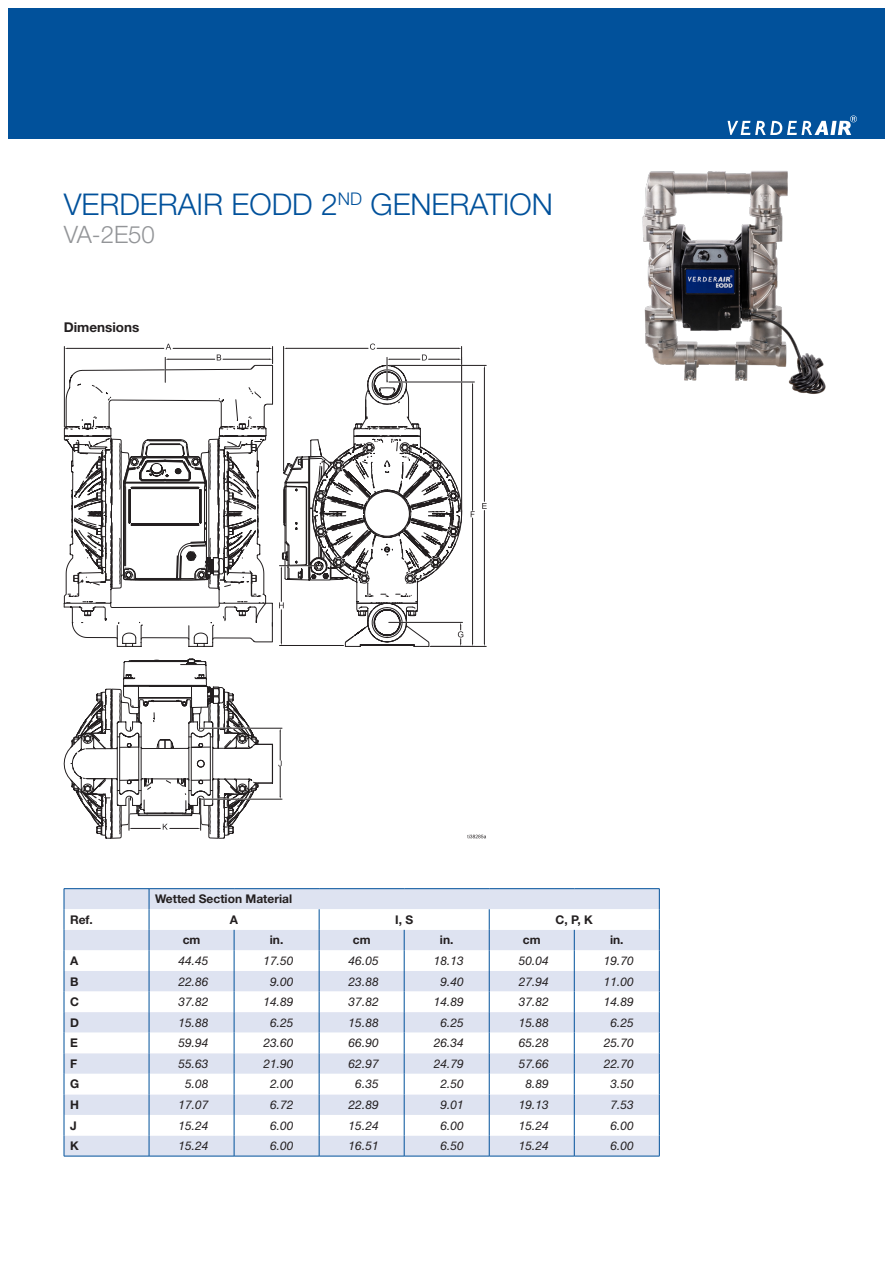
<style>
.page{position:relative;width:893px;height:1263px;background:#fff}
.page>*{position:absolute;margin:0;border:0;box-sizing:border-box;transform-origin:0 0}
.t1{font:300 30px "Helvetica Neue LT Std";color:#01519b}
.t2{font:300 24px "Helvetica Neue LT Std";color:#939598}
.Subhead{font:700 13.5px "Helvetica Neue LT Std";color:#231f20}
.table-body-text{font:italic 12px "Helvetica Neue LT Std";color:#231f20}
.table-body-text-2{font:700 12px "Helvetica Neue LT Std";color:#231f20}
</style>
<div class="page">
<img style="left:642px;top:171px;width:184px;height:223px">
<div style="left:721px;top:9px;width:163px;height:130px;background:#01519b"></div>
<div style="left:9px;top:9px;width:724px;height:130px;background:#01519b"></div>
<svg style="left:728px;top:116px;width:129px;height:19px"></svg>
<svg style="left:64px;top:344px;width:423px;height:495px"></svg>
<svg style="left:65px;top:889px;width:594px;height:267px;background:#dbe1ef"></svg>
<svg style="left:65px;top:909px;width:594px;height:226px"></svg>
<hr style="left:64px;top:888px;width:85px;height:1px;background:#01519b">
<hr style="left:149px;top:888px;width:85px;height:1px;background:#01519b">
<hr style="left:234px;top:888px;width:85px;height:1px;background:#01519b">
<hr style="left:319px;top:888px;width:85px;height:1px;background:#01519b">
<hr style="left:404px;top:888px;width:85px;height:1px;background:#01519b">
<hr style="left:489px;top:888px;width:85px;height:1px;background:#01519b">
<hr style="left:574px;top:888px;width:86px;height:1px;background:#01519b">
<svg style="left:64px;top:889px;width:1px;height:267px"></svg>
<svg style="left:149px;top:889px;width:1px;height:267px"></svg>
<svg style="left:234px;top:930px;width:1px;height:226px"></svg>
<svg style="left:319px;top:909px;width:1px;height:247px"></svg>
<svg style="left:404px;top:930px;width:1px;height:226px"></svg>
<svg style="left:489px;top:909px;width:1px;height:247px"></svg>
<svg style="left:574px;top:930px;width:1px;height:226px"></svg>
<svg style="left:659px;top:889px;width:1px;height:267px"></svg>
<hr style="left:64px;top:1156px;width:85px;height:1px;background:#01519b">
<hr style="left:149px;top:1156px;width:85px;height:1px;background:#01519b">
<hr style="left:234px;top:1156px;width:85px;height:1px;background:#01519b">
<hr style="left:319px;top:1156px;width:85px;height:1px;background:#01519b">
<hr style="left:404px;top:1156px;width:85px;height:1px;background:#01519b">
<hr style="left:489px;top:1156px;width:85px;height:1px;background:#01519b">
<hr style="left:574px;top:1156px;width:86px;height:1px;background:#01519b">
<h1 class="t1" style="left:64px;top:185px;width:491px">VERDERAIR EODD 2<sup>ND</sup> GENERATION</h1>
<h2 class="t2" style="left:64px;top:220px;width:93px">VA-2E50</h2>
<p class="Subhead" style="left:64px;top:318px;width:77px">Dimensions</p>
<p class="table-body-text-2" style="left:155px;top:891px;width:139px">Wetted Section Material</p>
<p class="table-body-text-2" style="left:70px;top:912px;width:24px">Ref.</p>
<p class="table-body-text-2" style="left:230px;top:912px;width:10px">A</p>
<p class="table-body-text-2" style="left:395px;top:912px;width:19px">I, S</p>
<p class="table-body-text-2" style="left:556px;top:912px;width:39px">C, P, K</p>
<p class="table-body-text-2" style="left:183px;top:933px;width:19px">cm</p>
<p class="table-body-text-2" style="left:270px;top:933px;width:15px">in.</p>
<p class="table-body-text-2" style="left:353px;top:933px;width:19px">cm</p>
<p class="table-body-text-2" style="left:440px;top:933px;width:15px">in.</p>
<p class="table-body-text-2" style="left:523px;top:933px;width:19px">cm</p>
<p class="table-body-text-2" style="left:610px;top:933px;width:15px">in.</p>
<p class="table-body-text-2" style="left:70px;top:953px;width:10px">A</p>
<p class="table-body-text" style="left:179px;top:953px;width:32px">44.45</p>
<p class="table-body-text" style="left:264px;top:953px;width:32px">17.50</p>
<p class="table-body-text" style="left:349px;top:953px;width:32px">46.05</p>
<p class="table-body-text" style="left:434px;top:953px;width:32px">18.13</p>
<p class="table-body-text" style="left:519px;top:953px;width:32px">50.04</p>
<p class="table-body-text" style="left:604px;top:953px;width:32px">19.70</p>
<p class="table-body-text-2" style="left:70px;top:974px;width:10px">B</p>
<p class="table-body-text" style="left:179px;top:974px;width:32px">22.86</p>
<p class="table-body-text" style="left:270px;top:974px;width:25px">9.00</p>
<p class="table-body-text" style="left:349px;top:974px;width:32px">23.88</p>
<p class="table-body-text" style="left:440px;top:974px;width:25px">9.40</p>
<p class="table-body-text" style="left:519px;top:974px;width:32px">27.94</p>
<p class="table-body-text" style="left:604px;top:974px;width:32px">11.00</p>
<p class="table-body-text-2" style="left:70px;top:994px;width:10px">C</p>
<p class="table-body-text" style="left:179px;top:994px;width:32px">37.82</p>
<p class="table-body-text" style="left:264px;top:994px;width:32px">14.89</p>
<p class="table-body-text" style="left:349px;top:994px;width:32px">37.82</p>
<p class="table-body-text" style="left:434px;top:994px;width:32px">14.89</p>
<p class="table-body-text" style="left:519px;top:994px;width:32px">37.82</p>
<p class="table-body-text" style="left:604px;top:994px;width:32px">14.89</p>
<p class="table-body-text-2" style="left:70px;top:1015px;width:10px">D</p>
<p class="table-body-text" style="left:179px;top:1015px;width:32px">15.88</p>
<p class="table-body-text" style="left:270px;top:1015px;width:25px">6.25</p>
<p class="table-body-text" style="left:349px;top:1015px;width:32px">15.88</p>
<p class="table-body-text" style="left:440px;top:1015px;width:25px">6.25</p>
<p class="table-body-text" style="left:519px;top:1015px;width:32px">15.88</p>
<p class="table-body-text" style="left:610px;top:1015px;width:25px">6.25</p>
<p class="table-body-text-2" style="left:70px;top:1035px;width:9px">E</p>
<p class="table-body-text" style="left:179px;top:1036px;width:32px">59.94</p>
<p class="table-body-text" style="left:264px;top:1036px;width:32px">23.60</p>
<p class="table-body-text" style="left:349px;top:1036px;width:32px">66.90</p>
<p class="table-body-text" style="left:434px;top:1036px;width:32px">26.34</p>
<p class="table-body-text" style="left:519px;top:1036px;width:32px">65.28</p>
<p class="table-body-text" style="left:604px;top:1036px;width:32px">25.70</p>
<p class="table-body-text-2" style="left:70px;top:1056px;width:9px">F</p>
<p class="table-body-text" style="left:179px;top:1056px;width:32px">55.63</p>
<p class="table-body-text" style="left:264px;top:1056px;width:32px">21.90</p>
<p class="table-body-text" style="left:349px;top:1056px;width:32px">62.97</p>
<p class="table-body-text" style="left:434px;top:1056px;width:32px">24.79</p>
<p class="table-body-text" style="left:519px;top:1056px;width:32px">57.66</p>
<p class="table-body-text" style="left:604px;top:1056px;width:32px">22.70</p>
<p class="table-body-text-2" style="left:70px;top:1077px;width:11px">G</p>
<p class="table-body-text" style="left:185px;top:1077px;width:25px">5.08</p>
<p class="table-body-text" style="left:270px;top:1077px;width:25px">2.00</p>
<p class="table-body-text" style="left:355px;top:1077px;width:25px">6.35</p>
<p class="table-body-text" style="left:440px;top:1077px;width:25px">2.50</p>
<p class="table-body-text" style="left:525px;top:1077px;width:25px">8.89</p>
<p class="table-body-text" style="left:610px;top:1077px;width:25px">3.50</p>
<p class="table-body-text-2" style="left:70px;top:1097px;width:10px">H</p>
<p class="table-body-text" style="left:179px;top:1097px;width:32px">17.07</p>
<p class="table-body-text" style="left:270px;top:1097px;width:25px">6.72</p>
<p class="table-body-text" style="left:349px;top:1097px;width:32px">22.89</p>
<p class="table-body-text" style="left:440px;top:1097px;width:25px">9.01</p>
<p class="table-body-text" style="left:519px;top:1097px;width:32px">19.13</p>
<p class="table-body-text" style="left:610px;top:1097px;width:25px">7.53</p>
<p class="table-body-text-2" style="left:70px;top:1118px;width:8px">J</p>
<p class="table-body-text" style="left:179px;top:1118px;width:32px">15.24</p>
<p class="table-body-text" style="left:270px;top:1118px;width:25px">6.00</p>
<p class="table-body-text" style="left:349px;top:1118px;width:32px">15.24</p>
<p class="table-body-text" style="left:440px;top:1118px;width:25px">6.00</p>
<p class="table-body-text" style="left:519px;top:1118px;width:32px">15.24</p>
<p class="table-body-text" style="left:610px;top:1118px;width:25px">6.00</p>
<p class="table-body-text-2" style="left:70px;top:1138px;width:10px">K</p>
<p class="table-body-text" style="left:179px;top:1138px;width:32px">15.24</p>
<p class="table-body-text" style="left:270px;top:1138px;width:25px">6.00</p>
<p class="table-body-text" style="left:349px;top:1138px;width:32px">16.51</p>
<p class="table-body-text" style="left:440px;top:1138px;width:25px">6.50</p>
<p class="table-body-text" style="left:519px;top:1138px;width:32px">15.24</p>
<p class="table-body-text" style="left:610px;top:1138px;width:25px">6.00</p>
</div>
